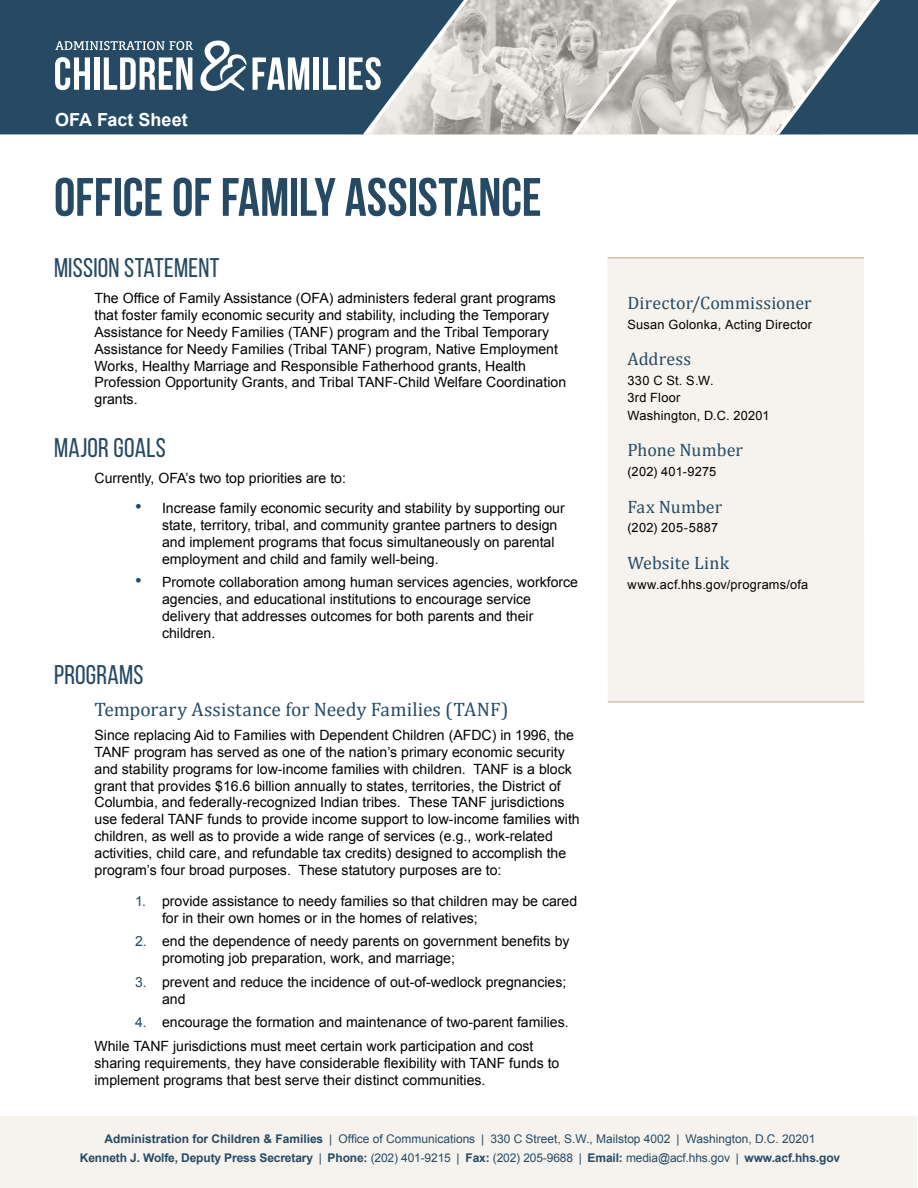
<style>
.page{position:relative;width:918px;height:1188px;background:#fff}
.page>*{position:absolute;margin:0;border:0;box-sizing:border-box;transform-origin:0 0}
.H1_-_Title{font:700 54px "Bebas Neue";letter-spacing:-.005em;color:#264a64}
.H2_-_Section_Title{font:27px "Bebas Neue";letter-spacing:.01em;color:#264a64}
.H3_-_Subtitle{font:19.5px "Cambria";letter-spacing:.005em;color:#264a64}
.H4_-_Info_Box_Sectio{font:18px "Cambria";letter-spacing:.005em;color:#264a64}
.Fact_Sheet{font:700 18px "Arial";color:#fff}
.P_-_Body_Text{font:14.1px/17px "Arial";color:#000}
.P_-_Info_Box_Body_Te{font:12.75px "Arial";letter-spacing:.02em;color:#000}
.t1{font:12px/19.5px "Arial";color:#264a64;text-align:center}
.s1{font-size:18.75px;color:#264a64}
.s2{font-size:13.95px;color:#264a64}
.s3{font-weight:700}
</style>
<div class="page">
<div style="left:1px;top:1116px;width:916px;height:71px;background:#f6f3ee"></div>
<svg style="left:468px;top:0;width:307px;height:134px;background:#c6c3be"></svg>
<svg style="left:572px;top:0;width:105px;height:134px;background:#c6c3be"></svg>
<div style="left:0;top:0;width:349px;height:134px;background:#264a64"></div>
<svg style="left:775px;top:0;width:143px;height:134px;background:#697e8c"></svg>
<div style="left:608px;top:258px;width:256px;height:444px;background:#f6f3ee"></div>
<hr style="left:608px;top:257px;width:256px;height:2px;background:#cfc3ae">
<hr style="left:608px;top:701px;width:256px;height:2px;background:#cfc3ae">
<svg style="left:55px;top:41px;width:138px;height:9px"></svg>
<svg style="left:55px;top:57px;width:35px;height:33px"></svg>
<div style="left:94px;top:57px;width:5px;height:33px;background:#fff"></div>
<svg style="left:104px;top:57px;width:88px;height:33px"></svg>
<svg style="left:200px;top:41px;width:47px;height:50px"></svg>
<svg style="left:253px;top:57px;width:56px;height:33px"></svg>
<div style="left:314px;top:57px;width:5px;height:33px;background:#fff"></div>
<svg style="left:323px;top:57px;width:13px;height:33px"></svg>
<div style="left:339px;top:57px;width:5px;height:33px;background:#fff"></div>
<svg style="left:349px;top:0;width:119px;height:134px;background:#81929d"></svg>
<p class="Fact_Sheet" style="left:55px;top:107px;width:134px">OFA Fact Sheet</p>
<h1 class="H1_-_Title" style="left:54px;top:168px;width:489px">OFFICE OF FAMILY ASSISTANCE</h1>
<h2 class="H2_-_Section_Title" style="left:54px;top:253px;width:167px">MISSION STATEMENT</h2>
<p class="P_-_Body_Text" style="left:94px;top:290px;width:473px">The Office of Family Assistance (OFA) administers federal grant programs that foster family economic security and stability, including the Temporary Assistance for Needy Families (TANF) program and the Tribal Temporary Assistance for Needy Families (Tribal TANF) program, Native Employment Works, Healthy Marriage and Responsible Fatherhood grants, Health Profession Opportunity Grants, and Tribal TANF-Child Welfare Coordination grants.</p>
<h2 class="H2_-_Section_Title" style="left:54px;top:433px;width:113px">MAJOR GOALS</h2>
<p class="P_-_Body_Text" style="left:94px;top:469px;width:253px">Currently, OFA’s two top priorities are to:</p>
<p class="P_-_Body_Text" style="left:162px;top:500px;width:404px;text-indent:-27px"><span class="s1">•</span> Increase family economic security and stability by supporting our state, territory, tribal, and community grantee partners to design and implement programs that focus simultaneously on parental employment and child and family well-being.</p>
<p class="P_-_Body_Text" style="left:162px;top:574px;width:418px;text-indent:-27px"><span class="s1">•</span> Promote collaboration among human services agencies, workforce agencies, and educational institutions to encourage service delivery that addresses outcomes for both parents and their children.</p>
<h2 class="H2_-_Section_Title" style="left:54px;top:660px;width:91px">PROGRAMS</h2>
<h3 class="H3_-_Subtitle" style="left:94px;top:698px;width:416px">Temporary Assistance for Needy Families (TANF)</h3>
<p class="P_-_Body_Text" style="left:94px;top:727px;width:487px">Since replacing Aid to Families with Dependent Children (AFDC) in 1996, the TANF program has served as one of the nation’s primary economic security and stability programs for low-income families with children. TANF is a block grant that provides $16.6 billion annually to states, territories, the District of Columbia, and federally-recognized Indian tribes. These TANF jurisdictions use federal TANF funds to provide income support to low-income families with children, as well as to provide a wide range of services (e.g., work-related activities, child care, and refundable tax credits) designed to accomplish the program’s four broad purposes. These statutory purposes are to:</p>
<p class="P_-_Body_Text" style="left:162px;top:892px;width:417px;text-indent:-27px"><span class="s2">1.</span> provide assistance to needy families so that children may be cared for in their own homes or in the homes of relatives;</p>
<p class="P_-_Body_Text" style="left:162px;top:933px;width:409px;text-indent:-27px"><span class="s2">2.</span> end the dependence of needy parents on government benefits by promoting job preparation, work, and marriage;</p>
<p class="P_-_Body_Text" style="left:162px;top:973px;width:406px;text-indent:-27px"><span class="s2">3.</span> prevent and reduce the incidence of out-of-wedlock pregnancies; and</p>
<p class="P_-_Body_Text" style="left:135px;top:1014px;width:435px"><span class="s2">4.</span> encourage the formation and maintenance of two-parent families.</p>
<p class="P_-_Body_Text" style="left:94px;top:1038px;width:466px">While TANF jurisdictions must meet certain work participation and cost sharing requirements, they have considerable flexibility with TANF funds to implement programs that best serve their distinct communities.</p>
<h4 class="H4_-_Info_Box_Sectio" style="left:627px;top:292px;width:186px">Director/Commissioner</h4>
<p class="P_-_Info_Box_Body_Te" style="left:627px;top:316px;width:186px">Susan Golonka, Acting Director</p>
<h4 class="H4_-_Info_Box_Sectio" style="left:627px;top:348px;width:65px">Address</h4>
<p class="P_-_Info_Box_Body_Te" style="left:627px;top:372px;width:88px">330 C St. S.W.</p>
<p class="P_-_Info_Box_Body_Te" style="left:627px;top:389px;width:54px">3rd Floor</p>
<p class="P_-_Info_Box_Body_Te" style="left:627px;top:407px;width:144px">Washington, D.C. 20201</p>
<h4 class="H4_-_Info_Box_Sectio" style="left:627px;top:440px;width:117px">Phone Number</h4>
<p class="P_-_Info_Box_Body_Te" style="left:627px;top:463px;width:90px">(202) 401-9275</p>
<h4 class="H4_-_Info_Box_Sectio" style="left:627px;top:496px;width:96px">Fax Number</h4>
<p class="P_-_Info_Box_Body_Te" style="left:627px;top:519px;width:92px">(202) 205-5887</p>
<h4 class="H4_-_Info_Box_Sectio" style="left:627px;top:552px;width:103px">Website Link</h4>
<p class="P_-_Info_Box_Body_Te" style="left:627px;top:576px;width:182px">www.acf.hhs.gov/programs/ofa</p>
<p class="t1" style="left:80px;top:1129px;width:762px"><span class="s3">Administration for Children &amp; Families</span> | Office of Communications | 330 C Street, S.W., Mailstop 4002 | Washington, D.C. 20201<br><span class="s3">Kenneth J. Wolfe, Deputy Press Secretary</span> | <span class="s3">Phone:</span> (202) 401-9215 | <span class="s3">Fax:</span> (202) 205-9688 | <span class="s3">Email:</span> media@acf.hhs.gov | <span class="s3">www.acf.hhs.gov</span></p>
</div>
